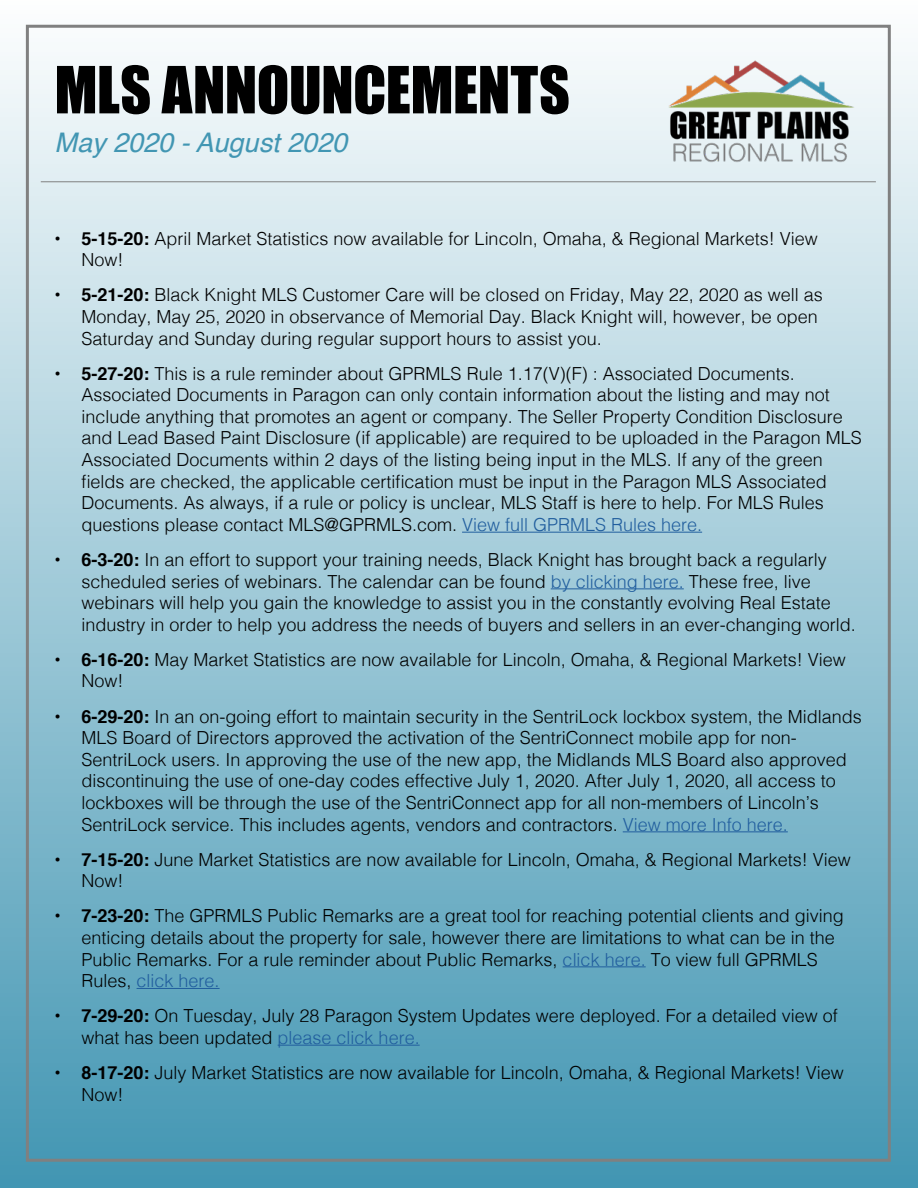
<style>
.page{position:relative;width:918px;height:1188px;background:#fff}
.page>*{position:absolute;margin:0;border:0;box-sizing:border-box;transform-origin:0 0}
.t1{font:60px "Impact";letter-spacing:-.01em;color:#000}
.t2{font:italic 27px "Helvetica";color:#4296b3}
.t3{font:300 18px/21.6px "Helvetica";color:#000}
.s1{font-weight:700}
.s2{color:#215e9e}
</style>
<div class="page">
<div style="left:0;top:0;width:918px;height:1188px;background:linear-gradient(to bottom,#fbfcfc,#4396b2)"></div>
<hr style="left:41px;top:182px;width:835px;height:1px;background:#808080">
<img style="left:659px;top:54px;width:204px;height:115px">
<hr style="left:462px;top:532px;width:240px;height:1px;background:#215e9e">
<hr style="left:551px;top:588px;width:133px;height:1px;background:#215e9e">
<hr style="left:623px;top:831px;width:165px;height:1px;background:#215e9e">
<hr style="left:563px;top:966px;width:83px;height:1px;background:#215e9e">
<hr style="left:137px;top:988px;width:83px;height:1px;background:#215e9e">
<hr style="left:278px;top:1045px;width:142px;height:1px;background:#215e9e">
<h1 class="t1" style="left:55px;top:43px;width:517px">MLS ANNOUNCEMENTS</h1>
<h2 class="t2" style="left:55px;top:122px;width:294px">May 2020 - August 2020</h2>
<p class="t3" style="left:82px;top:226px;width:738px;text-indent:-27px"><span class="s1">• 5-15-20:</span> April Market Statistics now available for Lincoln, Omaha, &amp; Regional Markets! View<br>Now!</p>
<p class="t3" style="left:82px;top:283px;width:743px;text-indent:-27px"><span class="s1">• 5-21-20:</span> Black Knight MLS Customer Care will be closed on Friday, May 22, 2020 as well as<br>Monday, May 25, 2020 in observance of Memorial Day. Black Knight will, however, be open<br>Saturday and Sunday during regular support hours to assist you.</p>
<p class="t3" style="left:82px;top:361px;width:782px;text-indent:-27px"><span class="s1">• 5-27-20:</span> This is a rule reminder about GPRMLS Rule 1.17(V)(F) : Associated Documents.<br>Associated Documents in Paragon can only contain information about the listing and may not include anything that promotes an agent or company. The Seller Property Condition Disclosure and Lead Based Paint Disclosure (if applicable) are required to be uploaded in the Paragon MLS Associated Documents within 2 days of the listing being input in the MLS. If any of the green fields are checked, the applicable certification must be input in the Paragon MLS Associated Documents. As always, if a rule or policy is unclear, MLS Staff is here to help. For MLS Rules questions please contact MLS@GPRMLS.com. <span class="s2">View full GPRMLS Rules here.</span></p>
<p class="t3" style="left:82px;top:547px;width:776px;text-indent:-27px"><span class="s1">• 6-3-20:</span> In an effort to support your training needs, Black Knight has brought back a regularly scheduled series of webinars. The calendar can be found <span class="s2">by clicking here.</span> These free, live webinars will help you gain the knowledge to assist you in the constantly evolving Real Estate industry in order to help you address the needs of buyers and sellers in an ever-changing world.</p>
<p class="t3" style="left:82px;top:647px;width:766px;text-indent:-27px"><span class="s1">• 6-16-20:</span> May Market Statistics are now available for Lincoln, Omaha, &amp; Regional Markets! View<br>Now!</p>
<p class="t3" style="left:82px;top:704px;width:782px;text-indent:-27px"><span class="s1">• 6-29-20:</span> In an on-going effort to maintain security in the SentriLock lockbox system, the Midlands MLS Board of Directors approved the activation of the SentriConnect mobile app for non-SentriLock users. In approving the use of the new app, the Midlands MLS Board also approved discontinuing the use of one-day codes effective July 1, 2020. After July 1, 2020, all access to lockboxes will be through the use of the SentriConnect app for all non-members of Lincoln’s SentriLock service. This includes agents, vendors and contractors. <span class="s2">View more Info here.</span></p>
<p class="t3" style="left:82px;top:847px;width:771px;text-indent:-27px"><span class="s1">• 7-15-20:</span> June Market Statistics are now available for Lincoln, Omaha, &amp; Regional Markets! View<br>Now!</p>
<p class="t3" style="left:82px;top:904px;width:764px;text-indent:-27px"><span class="s1">• 7-23-20:</span> The GPRMLS Public Remarks are a great tool for reaching potential clients and giving enticing details about the property for sale, however there are limitations to what can be in the Public Remarks. For a rule reminder about Public Remarks, <span class="s2">click here.</span> To view full GPRMLS Rules, <span class="s2">click here.</span></p>
<p class="t3" style="left:82px;top:1004px;width:758px;text-indent:-27px"><span class="s1">• 7-29-20:</span> On Tuesday, July 28 Paragon System Updates were deployed. For a detailed view of what has been updated <span class="s2">please click here.</span></p>
<p class="t3" style="left:82px;top:1060px;width:764px;text-indent:-27px"><span class="s1">• 8-17-20:</span> July Market Statistics are now available for Lincoln, Omaha, &amp; Regional Markets! View<br>Now!</p>
</div>
